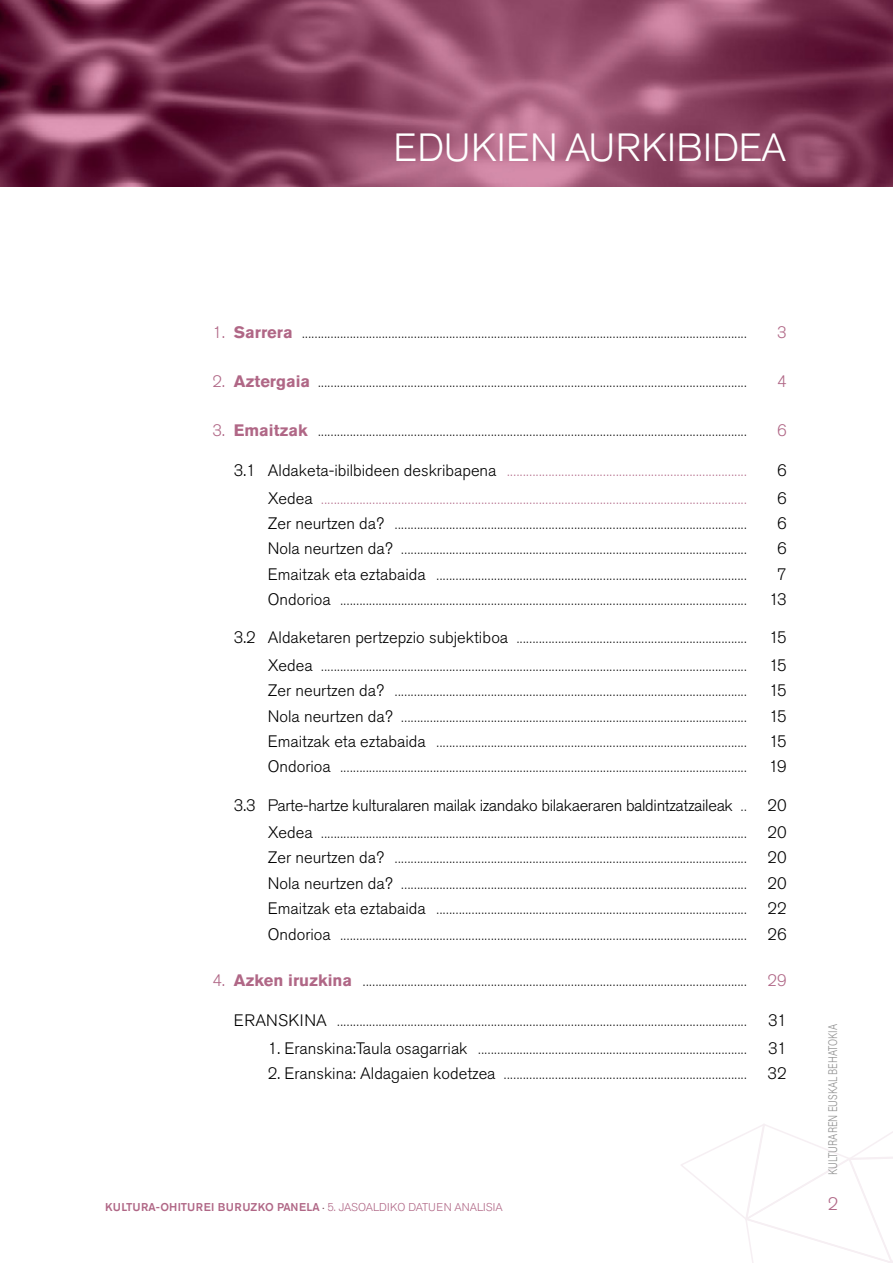
<style>
.page{position:relative;width:893px;height:1263px;background:#fff}
.page>*{position:absolute;margin:0;border:0;box-sizing:border-box;transform-origin:0 0}
.t1{font:300 39px "Akzidenz Grotesk Pro";letter-spacing:.01em;color:#fff}
.t2{font:300 18px "Akzidenz Grotesk Pro";color:#b06786}
.t3{font:300 16.5px "Akzidenz Grotesk Pro";letter-spacing:-.02em;color:#000}
.t4{font:300 16.5px "Akzidenz Grotesk Pro";color:#b06786}
.t5{font:12.6px "Acumin Variable Concept";letter-spacing:-.055em;color:#929292;scale:.83 1}
.t6{font:300 12px "Akzidenz Grotesk Pro";color:#000}
.t7{font:300 12px "Akzidenz Grotesk Pro";color:#b06786}
.t8{font:500 11.25px "Akzidenz Grotesk Pro";letter-spacing:.03em;color:#b06786}
.s1{font-size:16.5px;color:#b06786}
.s2{font-weight:700;font-size:16.5px;color:#b06786}
.s3{font-size:16.5px;color:#000}
.s4{font-size:16.5px}
.s5{font-size:12px}
.s6{font-family:"Minion Pro";color:#7a4857}
.s7{font-weight:300}
</style>
<div class="page">
<img style="left:0;top:0;width:893px;height:186px">
<svg style="left:681px;top:1124px;width:212px;height:139px"></svg>
<h1 class="t1" style="left:393px;top:122px;width:395px">EDUKIEN AURKIBIDEA</h1>
<p class="t6" style="left:213px;top:326px;width:535px"><span class="s1">1.</span> <span class="s2">Sarrera</span> ...........................................................................................................................................</p>
<h3 class="t4" style="left:777px;top:322px;width:11px">3</h3>
<p class="t6" style="left:213px;top:375px;width:535px"><span class="s1">2.</span> <span class="s2">Aztergaia</span> ......................................................................................................................................</p>
<h3 class="t4" style="left:777px;top:371px;width:11px">4</h3>
<p class="t6" style="left:213px;top:424px;width:535px"><span class="s1">3.</span> <span class="s2">Emaitzak</span> ......................................................................................................................................</p>
<h3 class="t4" style="left:777px;top:419px;width:11px">6</h3>
<p class="t7" style="left:234px;top:464px;width:514px"><span class="s3">3.1 Aldaketa-ibilbideen deskribapena</span> ...........................................................................</p>
<h3 class="t3" style="left:777px;top:460px;width:11px">6</h3>
<p class="t7" style="left:268px;top:492px;width:480px"><span class="s3">Xedea</span> .....................................................................................................................................</p>
<h3 class="t3" style="left:777px;top:487px;width:11px">6</h3>
<p class="t6" style="left:268px;top:517px;width:480px"><span class="s4">Zer neurtzen da?</span> ..............................................................................................................</p>
<h3 class="t3" style="left:777px;top:513px;width:11px">6</h3>
<p class="t6" style="left:268px;top:542px;width:480px"><span class="s4">Nola neurtzen da?</span> ............................................................................................................</p>
<h3 class="t3" style="left:777px;top:538px;width:11px">6</h3>
<p class="t6" style="left:268px;top:568px;width:480px"><span class="s4">Emaitzak eta eztabaida</span> .................................................................................................</p>
<h3 class="t3" style="left:777px;top:563px;width:11px">7</h3>
<p class="t6" style="left:268px;top:593px;width:480px"><span class="s4">Ondorioa</span> ...............................................................................................................................</p>
<h3 class="t3" style="left:769px;top:589px;width:19px">13</h3>
<p class="t6" style="left:234px;top:631px;width:514px"><span class="s4">3.2 Aldaketaren pertzepzio subjektiboa</span> ........................................................................</p>
<h3 class="t3" style="left:769px;top:627px;width:19px">15</h3>
<p class="t6" style="left:268px;top:659px;width:480px"><span class="s4">Xedea</span> .....................................................................................................................................</p>
<h3 class="t3" style="left:769px;top:654px;width:19px">15</h3>
<p class="t6" style="left:268px;top:684px;width:480px"><span class="s4">Zer neurtzen da?</span> ..............................................................................................................</p>
<h3 class="t3" style="left:769px;top:680px;width:19px">15</h3>
<p class="t6" style="left:268px;top:710px;width:480px"><span class="s4">Nola neurtzen da?</span> ............................................................................................................</p>
<h3 class="t3" style="left:769px;top:705px;width:19px">15</h3>
<p class="t6" style="left:268px;top:735px;width:480px"><span class="s4">Emaitzak eta eztabaida</span> .................................................................................................</p>
<h3 class="t3" style="left:769px;top:730px;width:19px">15</h3>
<p class="t6" style="left:268px;top:760px;width:480px"><span class="s4">Ondorioa</span> ...............................................................................................................................</p>
<h3 class="t3" style="left:769px;top:756px;width:19px">19</h3>
<h3 class="t3" style="left:234px;top:794px;width:514px">3.3 Parte-hartze kulturalaren mailak izandako bilakaeraren baldintzatzaileak <span class="s5">..</span></h3>
<h3 class="t3" style="left:767px;top:794px;width:21px">20</h3>
<p class="t6" style="left:268px;top:826px;width:480px"><span class="s4">Xedea</span> .....................................................................................................................................</p>
<h3 class="t3" style="left:767px;top:821px;width:21px">20</h3>
<p class="t6" style="left:268px;top:851px;width:480px"><span class="s4">Zer neurtzen da?</span> ..............................................................................................................</p>
<h3 class="t3" style="left:767px;top:847px;width:21px">20</h3>
<p class="t6" style="left:268px;top:877px;width:480px"><span class="s4">Nola neurtzen da?</span> ............................................................................................................</p>
<h3 class="t3" style="left:767px;top:872px;width:21px">20</h3>
<p class="t6" style="left:268px;top:902px;width:480px"><span class="s4">Emaitzak eta eztabaida</span> .................................................................................................</p>
<h3 class="t3" style="left:767px;top:898px;width:21px">22</h3>
<p class="t6" style="left:268px;top:927px;width:480px"><span class="s4">Ondorioa</span> ...............................................................................................................................</p>
<h3 class="t3" style="left:767px;top:923px;width:21px">26</h3>
<p class="t6" style="left:213px;top:974px;width:535px"><span class="s1">4.</span> <span class="s2">Azken iruzkina</span> ........................................................................................................................</p>
<h3 class="t4" style="left:767px;top:970px;width:21px">29</h3>
<p class="t6" style="left:234px;top:1014px;width:514px"><span class="s4">ERANSKINA</span> ................................................................................................................................</p>
<h3 class="t3" style="left:768px;top:1010px;width:20px">31</h3>
<p class="t6" style="left:268px;top:1042px;width:480px"><span class="s4">1. Eranskina:Taula osagarriak</span> ....................................................................................</p>
<h3 class="t3" style="left:768px;top:1037px;width:20px">31</h3>
<p class="t6" style="left:268px;top:1067px;width:480px"><span class="s4">2. Eranskina: Aldagaien kodetzea</span> ............................................................................</p>
<h3 class="t3" style="left:767px;top:1063px;width:21px">32</h3>
<p class="t8" style="left:105px;top:1199px;width:399px">KULTURA-OHITUREI BURUZKO PANELA <span class="s6">·</span> <span class="s7">5. JASOALDIKO DATUEN ANALISIA</span></p>
<p class="t5" style="left:824px;top:1175px;width:184px;rotate:-90deg">KULTURAREN EUSKAL BEHATOKIA</p>
<h2 class="t2" style="left:828px;top:1192px;width:12px">2</h2>
</div>
